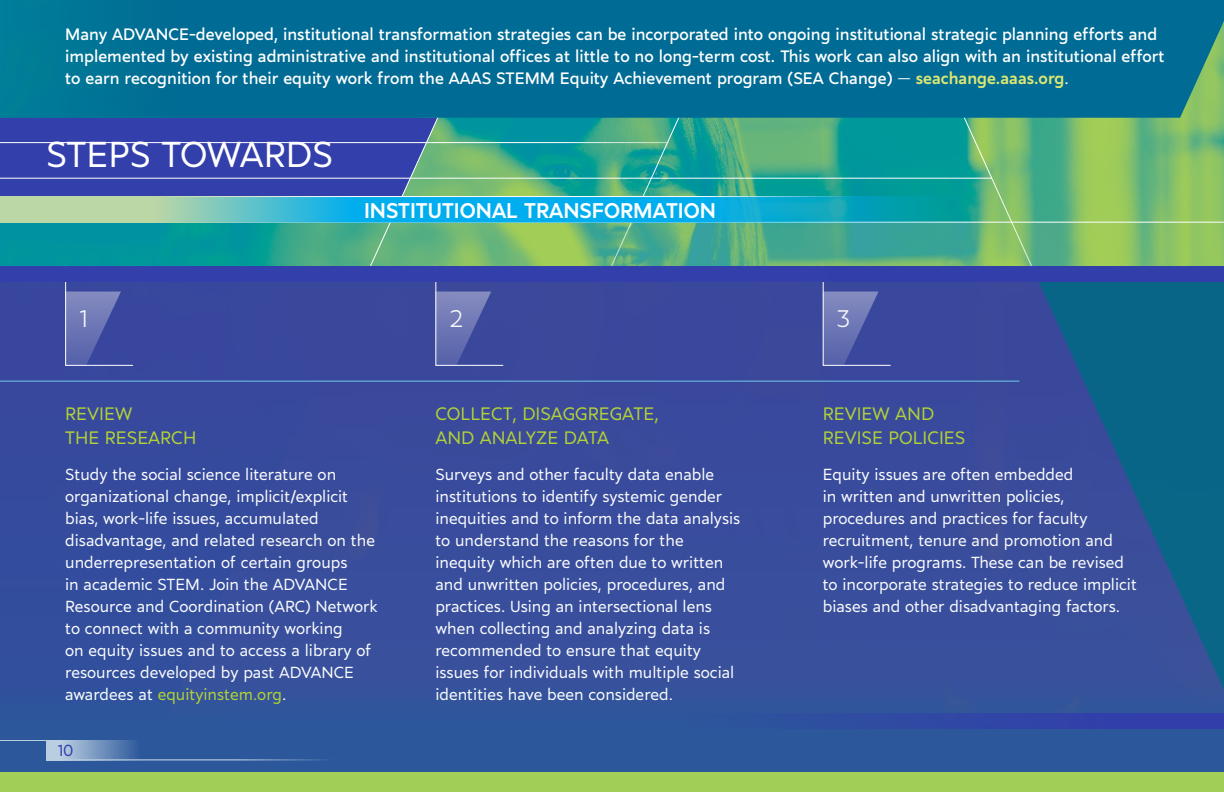
<style>
.page{position:relative;width:1224px;height:792px;background:#fff}
.page>*{position:absolute;margin:0;border:0;box-sizing:border-box;transform-origin:0 0}
.t1{font:36px "Marcher";color:#fff}
.t2{font:300 24px "Marcher";color:#f6f9fb}
.t3{font:500 21.2px "Marcher";color:#fff}
.t4{font:18px/24px "Marcher";color:#b3d235}
.t5{font:16.4px/22px "Marcher";color:#fff}
.t6{font:16px/22px "Marcher";color:#fafcfd}
.t7{font:16px "Marcher";color:#333fab}
.s1{font-weight:300}
.s2{font-weight:500;color:#dbe674}
.s3{font-style:inherit}
.s4{color:#b3d235}
</style>
<div class="page">
<div style="left:30px;top:772px;width:1194px;height:20px;background:#a1ce57"></div>
<div style="left:0;top:281px;width:1224px;height:491px;background:#3a469d"></div>
<div style="left:0;top:680px;width:1224px;height:92px;background:#2c589b"></div>
<svg style="left:1038px;top:282px;width:186px;height:408px"></svg>
<svg style="left:822px;top:282px;width:69px;height:84px"></svg>
<svg style="left:435px;top:282px;width:69px;height:84px"></svg>
<svg style="left:65px;top:282px;width:68px;height:84px"></svg>
<hr style="left:0;top:381px;width:1020px;height:1px;background:#6fc7ec">
<div style="left:830px;top:713px;width:242px;height:16px;background:#3048a4"></div>
<div style="left:1072px;top:713px;width:152px;height:16px;background:#323fab"></div>
<hr style="left:0;top:740px;width:46px;height:1px;background:#b9cee1">
<hr style="left:46px;top:760px;width:288px;height:1px;background:#d1e2ec">
<div style="left:46px;top:740px;width:94px;height:20px;background:linear-gradient(to right,#ccdeea,#325d9e)"></div>
<svg style="left:0;top:0;width:1224px;height:118px;background:#006d94"></svg>
<div style="left:0;top:266px;width:1224px;height:16px;background:#333fab"></div>
<img style="left:0;top:118px;width:1224px;height:148px">
<p class="t5" style="left:65px;top:22px;width:1101px">Many ADVANCE-developed, institutional transformation strategies can be incorporated into ongoing institutional strategic planning efforts and implemented by existing administrative and institutional offices at little to no long-term cost. This work can also align with an institutional effort to earn recognition for their equity work from the AAAS STEMM Equity Achievement program (SEA Change) <span class="s1">—</span> <span class="s2">seachange.aaas.org</span><span class="s3">.</span></p>
<p class="t1" style="left:46px;top:127px;width:288px">STEPS TOWARDS</p>
<p class="t3" style="left:364px;top:193px;width:354px">INSTITUTIONAL TRANSFORMATION</p>
<p class="t2" style="left:79px;top:301px;width:10px">1</p>
<p class="t2" style="left:450px;top:301px;width:15px">2</p>
<p class="t4" style="left:65px;top:400px;width:133px">REVIEW<br>THE RESEARCH</p>
<p class="t6" style="left:65px;top:462px;width:314px">Study the social science literature on organizational change, implicit/explicit bias, work-life issues, accumulated disadvantage, and related research on the underrepresentation of certain groups<br>in academic STEM. Join the ADVANCE Resource and Coordination (ARC) Network to connect with a community working<br>on equity issues and to access a library of resources developed by past ADVANCE awardees at <span class="s4">equityinstem.org</span>.</p>
<p class="t7" style="left:58px;top:738px;width:17px">10</p>
<p class="t4" style="left:435px;top:400px;width:225px">COLLECT, DISAGGREGATE,<br>AND ANALYZE DATA</p>
<p class="t6" style="left:435px;top:462px;width:306px">Surveys and other faculty data enable institutions to identify systemic gender inequities and to inform the data analysis to understand the reasons for the inequity which are often due to written and unwritten policies, procedures, and practices. Using an intersectional lens when collecting and analyzing data is recommended to ensure that equity issues for individuals with multiple social identities have been considered.</p>
<p class="t2" style="left:837px;top:301px;width:14px">3</p>
<p class="t4" style="left:823px;top:400px;width:144px">REVIEW AND<br>REVISE POLICIES</p>
<p class="t6" style="left:823px;top:462px;width:316px">Equity issues are often embedded<br>in written and unwritten policies, procedures and practices for faculty recruitment, tenure and promotion and work-life programs. These can be revised to incorporate strategies to reduce implicit biases and other disadvantaging factors.</p>
</div>
